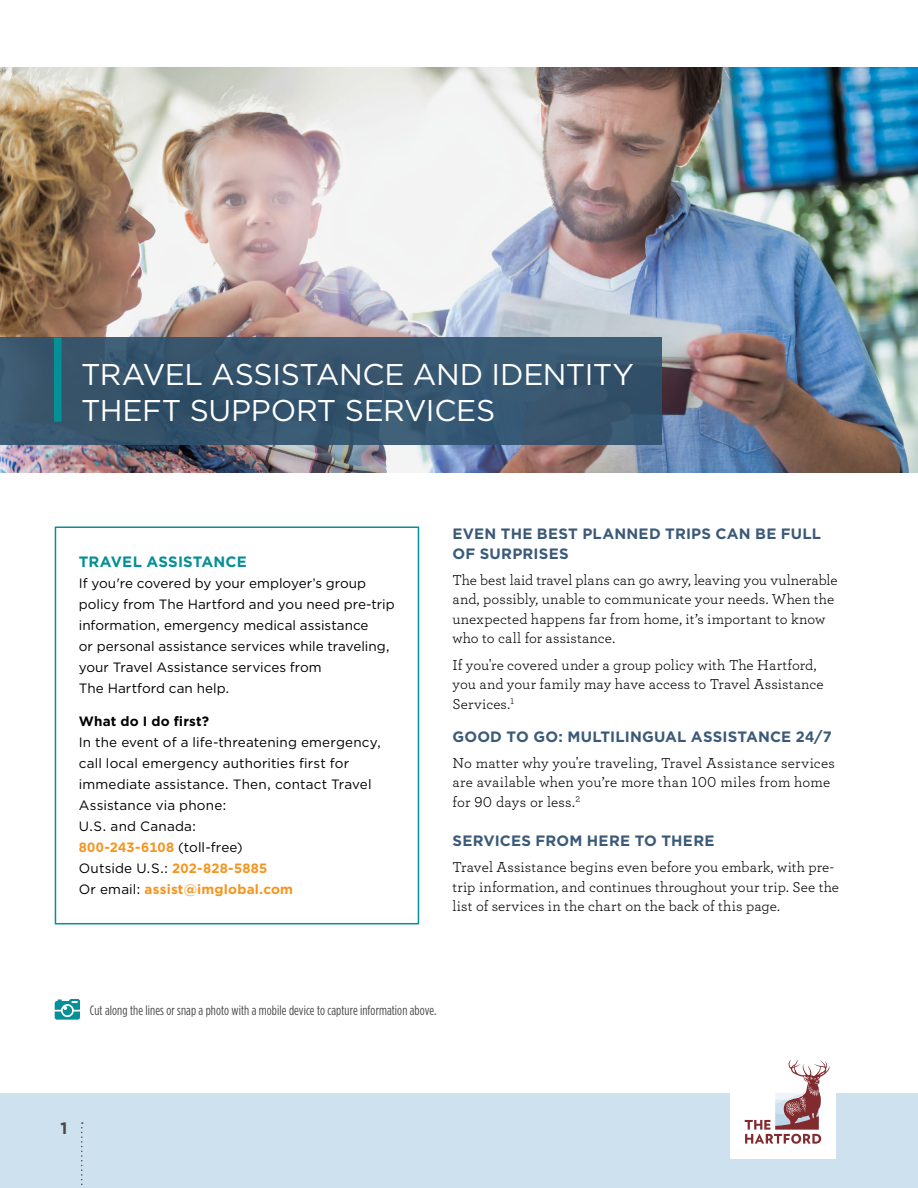
<style>
.page{position:relative;width:918px;height:1188px;background:#fff}
.page>*{position:absolute;margin:0;border:0;box-sizing:border-box;transform-origin:0 0}
.A-Ranked{font:30px/36px "Gotham";letter-spacing:-.01em;color:#fff}
.Page{font:700 16.5px "Gotham";color:#484848}
.Body{font:15px/19.5px "Archer";letter-spacing:.005em;color:#000}
.Body-2{font:700 15px/19.5px "Gotham";letter-spacing:.015em;color:#3b5a78}
.t1{font:700 15px "Gotham";letter-spacing:.01em;color:#058f96}
.t2{font:13.5px/21px "Gotham";letter-spacing:.005em;color:#000}
.t3{font:13.5px "Gotham Condensed";letter-spacing:.005em;color:#484848}
.t4{font:700 13.5px "Gotham";letter-spacing:.015em;color:#f7941f}
.t5{font:700 13.5px "Gotham";letter-spacing:.015em;color:#000}
.s1{font-weight:400;color:#000}
.s2{font-weight:700;color:#f7941f}
</style>
<div class="page">
<img style="left:0;top:68px;width:918px;height:404px">
<div style="left:55px;top:526px;width:364px;height:398px;border:2px solid #058f96"></div>
<svg style="left:55px;top:999px;width:25px;height:21px"></svg>
<div style="left:0;top:1094px;width:918px;height:94px;background:#cee1ee"></div>
<svg style="left:81px;top:1122px;width:2px;height:63px"></svg>
<div style="left:730px;top:1053px;width:106px;height:105px;background:#fff"></div>
<svg style="left:745px;top:1060px;width:85px;height:84px"></svg>
<div style="left:0;top:338px;width:662px;height:108px;background:#37556d"></div>
<div style="left:54px;top:338px;width:8px;height:84px;background:#058f96"></div>
<p class="A-Ranked" style="left:81px;top:356px;width:555px">TRAVEL ASSISTANCE AND IDENTITY<br>THEFT SUPPORT SERVICES</p>
<p class="t1" style="left:79px;top:552px;width:170px">TRAVEL ASSISTANCE</p>
<p class="t2" style="left:79px;top:573px;width:317px">If you're covered by your employer’s group policy from The Hartford and you need pre-trip information, emergency medical assistance<br>or personal assistance services while traveling, your Travel Assistance services from<br>The Hartford can help.</p>
<p class="t5" style="left:79px;top:712px;width:132px">What do I do first?</p>
<p class="t2" style="left:79px;top:731px;width:304px">In the event of a life-threatening emergency, call local emergency authorities first for immediate assistance. Then, contact Travel Assistance via phone:</p>
<p class="t2" style="left:79px;top:815px;width:119px">U.S. and Canada:</p>
<p class="t4" style="left:79px;top:838px;width:165px">800-243-6108 <span class="s1">(toll-free)</span></p>
<p class="t2" style="left:79px;top:857px;width:190px">Outside U.S.: <span class="s2">202-828-5885</span></p>
<p class="t4" style="left:79px;top:880px;width:216px"><span class="s1">Or email:</span> assist@imglobal.com</p>
<p class="Body-2" style="left:453px;top:524px;width:370px">EVEN THE BEST PLANNED TRIPS CAN BE FULL<br>OF SURPRISES</p>
<p class="Body" style="left:453px;top:569px;width:386px">The best laid travel plans can go awry, leaving you vulnerable and, possibly, unable to communicate your needs. When the unexpected happens far from home, it’s important to know who to call for assistance.</p>
<p class="Body" style="left:453px;top:654px;width:373px">If you're covered under a group policy with The Hartford, you and your family may have access to Travel Assistance<br>Services.<sup>1</sup></p>
<p class="Body-2" style="left:453px;top:726px;width:381px">GOOD TO GO: MULTILINGUAL ASSISTANCE 24/7</p>
<p class="Body" style="left:453px;top:752px;width:384px">No matter why you're traveling, Travel Assistance services are available when you’re more than 100 miles from home for 90 days or less.<sup>2</sup></p>
<p class="Body-2" style="left:453px;top:831px;width:263px">SERVICES FROM HERE TO THERE</p>
<p class="Body" style="left:453px;top:857px;width:388px">Travel Assistance begins even before you embark, with pre&shy;trip information, and continues throughout your trip. See the list of services in the chart on the back of this page.</p>
<p class="t3" style="left:90px;top:1002px;width:348px">Cut along the lines or snap a photo with a mobile device to capture information above.</p>
<p class="Page" style="left:61px;top:1117px;width:8px">1</p>
</div>
